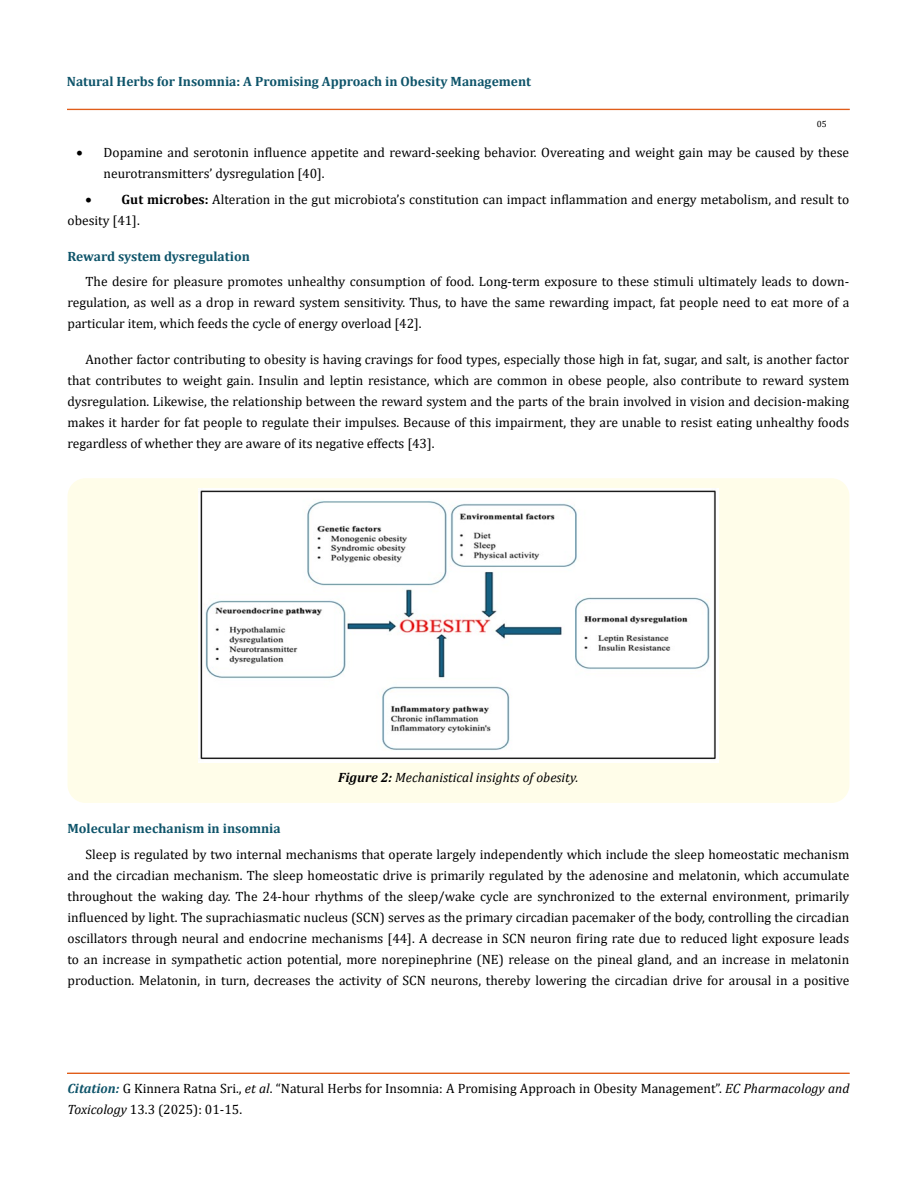
<style>
.page{position:relative;width:917px;height:1188px;background:#fff}
.page>*{position:absolute;margin:0;border:0;box-sizing:border-box;transform-origin:0 0}
.t1{font:13.5px/21px "Cambria";color:#000}
.t2{font:700 13.5px "Cambria";color:#0e546a}
.t3{font:italic 13.5px "Cambria";color:#000}
.t4{font:9px "Cambria";color:#000}
.s1{font-weight:700}
.s2{font-weight:700;font-style:italic;color:#0e546a}
.s3{font-style:italic}
</style>
<div class="page">
<div style="left:67px;top:109px;width:782px;height:1px;border:1px solid #e05d1a"></div>
<div style="left:67px;top:1073px;width:782px;height:1px;border:1px solid #e05d1a"></div>
<div style="left:68px;top:478px;width:781px;height:325px;background:#fffde9;border-radius:18px"></div>
<img style="left:198px;top:489px;width:520px;height:273px">
<p class="t2" style="left:67px;top:72px;width:466px">Natural Herbs for Insomnia: A Promising Approach in Obesity Management</p>
<p class="t4" style="left:816px;top:118px;width:11px">05</p>
<p class="t1" style="left:104px;top:142px;width:747px;text-indent:-27px">• Dopamine and serotonin influence appetite and reward-seeking behavior. Overeating and weight gain may be caused by these neurotransmitters’ dysregulation [40].</p>
<p class="t1" style="left:68px;top:188px;width:783px;text-indent:18px">• <span class="s1">Gut microbes:</span> Alteration in the gut microbiota’s constitution can impact inflammation and energy metabolism, and result to obesity [41].</p>
<p class="t2" style="left:68px;top:246px;width:184px">Reward system dysregulation</p>
<p class="t1" style="left:68px;top:271px;width:783px;text-align:justify;text-indent:18px">The desire for pleasure promotes unhealthy consumption of food. Long-term exposure to these stimuli ultimately leads to down&shy;regulation, as well as a drop in reward system sensitivity. Thus, to have the same rewarding impact, fat people need to eat more of a particular item, which feeds the cycle of energy overload [42].</p>
<p class="t1" style="left:68px;top:349px;width:783px;text-align:justify;text-indent:18px">Another factor contributing to obesity is having cravings for food types, especially those high in fat, sugar, and salt, is another factor that contributes to weight gain. Insulin and leptin resistance, which are common in obese people, also contribute to reward system dysregulation. Likewise, the relationship between the reward system and the parts of the brain involved in vision and decision-making makes it harder for fat people to regulate their impulses. Because of this impairment, they are unable to resist eating unhealthy foods regardless of whether they are aware of its negative effects [43].</p>
<p class="t3" style="left:338px;top:767px;width:242px"><span class="s1">Figure 2:</span> Mechanistical insights of obesity.</p>
<p class="t2" style="left:68px;top:819px;width:215px">Molecular mechanism in insomnia</p>
<p class="t1" style="left:68px;top:844px;width:783px;text-align:justify;text-indent:18px">Sleep is regulated by two internal mechanisms that operate largely independently which include the sleep homeostatic mechanism and the circadian mechanism. The sleep homeostatic drive is primarily regulated by the adenosine and melatonin, which accumulate throughout the waking day. The 24-hour rhythms of the sleep/wake cycle are synchronized to the external environment, primarily influenced by light. The suprachiasmatic nucleus (SCN) serves as the primary circadian pacemaker of the body, controlling the circadian oscillators through neural and endocrine mechanisms [44]. A decrease in SCN neuron firing rate due to reduced light exposure leads to an increase in sympathetic action potential, more norepinephrine (NE) release on the pineal gland, and an increase in melatonin production. Melatonin, in turn, decreases the activity of SCN neurons, thereby lowering the circadian drive for arousal in a positive</p>
<p class="t1" style="left:68px;top:1078px;width:783px"><span class="s2">Citation:</span> G Kinnera Ratna Sri., <span class="s3">et al</span>. “Natural Herbs for Insomnia: A Promising Approach in Obesity Management”. <span class="s3">EC Pharmacology and<br>Toxicology</span> 13.3 (2025): 01-15.</p>
</div>
